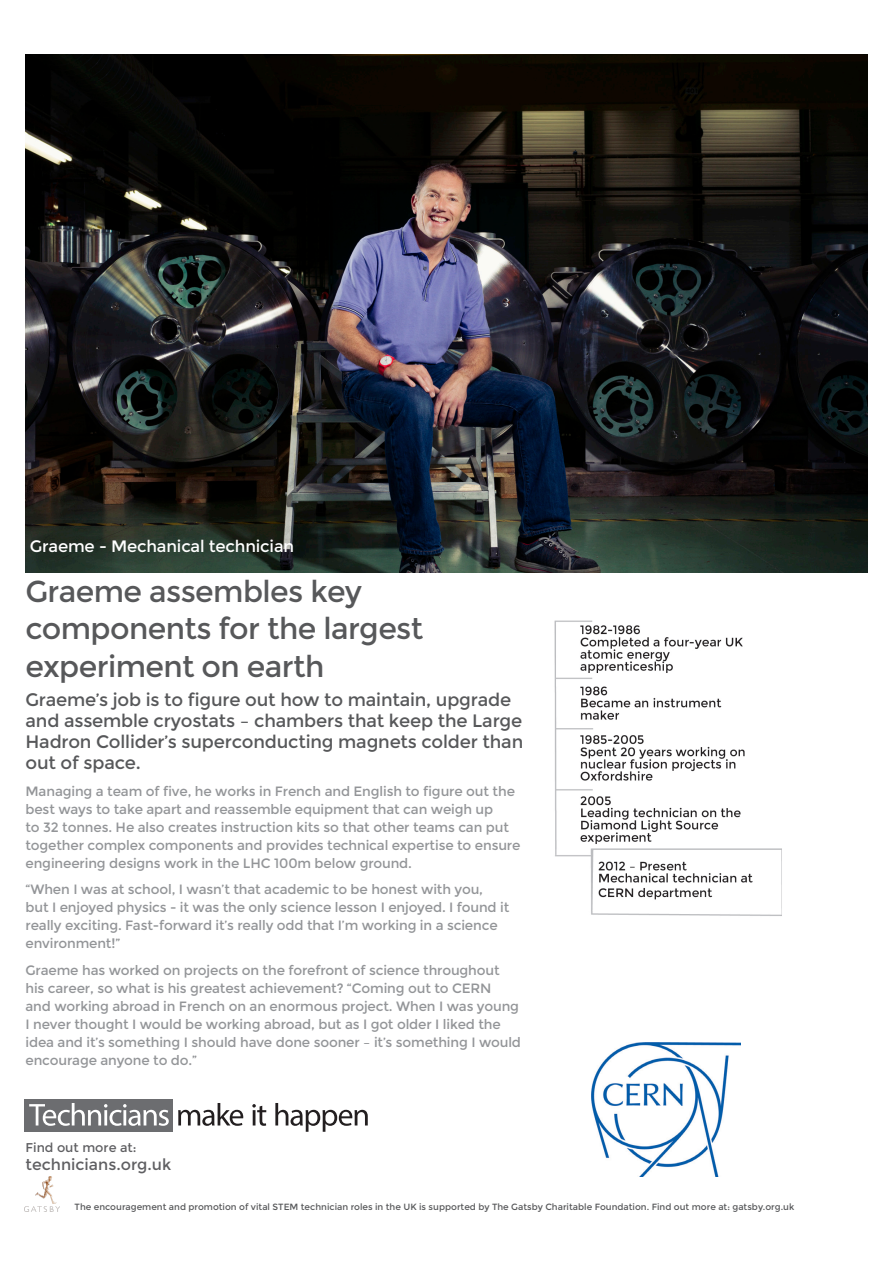
<style>
.page{position:relative;width:893px;height:1263px;background:#fff}
.page>*{position:absolute;margin:0;border:0;box-sizing:border-box;transform-origin:0 0}
.t1{font:30px/37.5px "Montserrat";letter-spacing:-.02em;color:#57585a}
.t2{font:18px/21px "Montserrat";letter-spacing:-.01em;color:#57585a}
.t3{font:16.5px "Montserrat";letter-spacing:-.01em;color:#fff}
.t4{font:15.75px "Montserrat";color:#5f5f62}
.t5{font:13.5px/18px "Montserrat";letter-spacing:-.01em;color:#939598}
.t6{font:12.75px "Montserrat";color:#5f5f62}
.t7{font:9px "Montserrat";color:#57585a}
</style>
<div class="page">
<img style="left:26px;top:54px;width:841px;height:519px">
<img style="left:554px;top:620px;width:228px;height:426px">
<img style="left:591px;top:1042px;width:149px;height:135px">
<div style="left:531px;top:1006px;width:260px;height:25px;background:#fff"></div>
<div style="left:24px;top:1099px;width:149px;height:33px;background:#6c6d70"></div>
<svg style="left:29px;top:1103px;width:140px;height:23px"></svg>
<svg style="left:178px;top:1103px;width:65px;height:23px"></svg>
<svg style="left:252px;top:1104px;width:14px;height:22px"></svg>
<svg style="left:275px;top:1103px;width:93px;height:29px"></svg>
<img style="left:25px;top:1177px;width:34px;height:34px">
<p class="t3" style="left:30px;top:536px;width:266px">Graeme - Mechanical technician</p>
<p class="t1" style="left:26px;top:573px;width:399px">Graeme assembles key components for the largest experiment on earth</p>
<p class="t2" style="left:26px;top:690px;width:499px">Graeme’s job is to figure out how to maintain, upgrade and assemble cryostats – chambers that keep the Large Hadron Collider’s superconducting magnets colder than out of space.</p>
<p class="t5" style="left:26px;top:782px;width:496px">Managing a team of five, he works in French and English to figure out the best ways to take apart and reassemble equipment that can weigh up<br>to 32 tonnes. He also creates instruction kits so that other teams can put together complex components and provides technical expertise to ensure engineering designs work in the LHC 100m below ground.</p>
<p class="t5" style="left:26px;top:881px;width:485px">“When I was at school, I wasn’t that academic to be honest with you, but I enjoyed physics - it was the only science lesson I enjoyed. I found it really exciting. Fast-forward it’s really odd that I’m working in a science environment!”</p>
<p class="t5" style="left:26px;top:961px;width:497px">Graeme has worked on projects on the forefront of science throughout his career, so what is his greatest achievement? “Coming out to CERN<br>and working abroad in French on an enormous project. When I was young I never thought I would be working abroad, but as I got older I liked the idea and it’s something I should have done sooner – it’s something I would encourage anyone to do.”</p>
<p class="t6" style="left:26px;top:1140px;width:113px">Find out more at:</p>
<p class="t4" style="left:26px;top:1155px;width:147px">technicians.org.uk</p>
<p class="t7" style="left:75px;top:1202px;width:721px">The encouragement and promotion of vital STEM technician roles in the UK is supported by The Gatsby Charitable Foundation. Find out more at: gatsby.org.uk</p>
</div>
